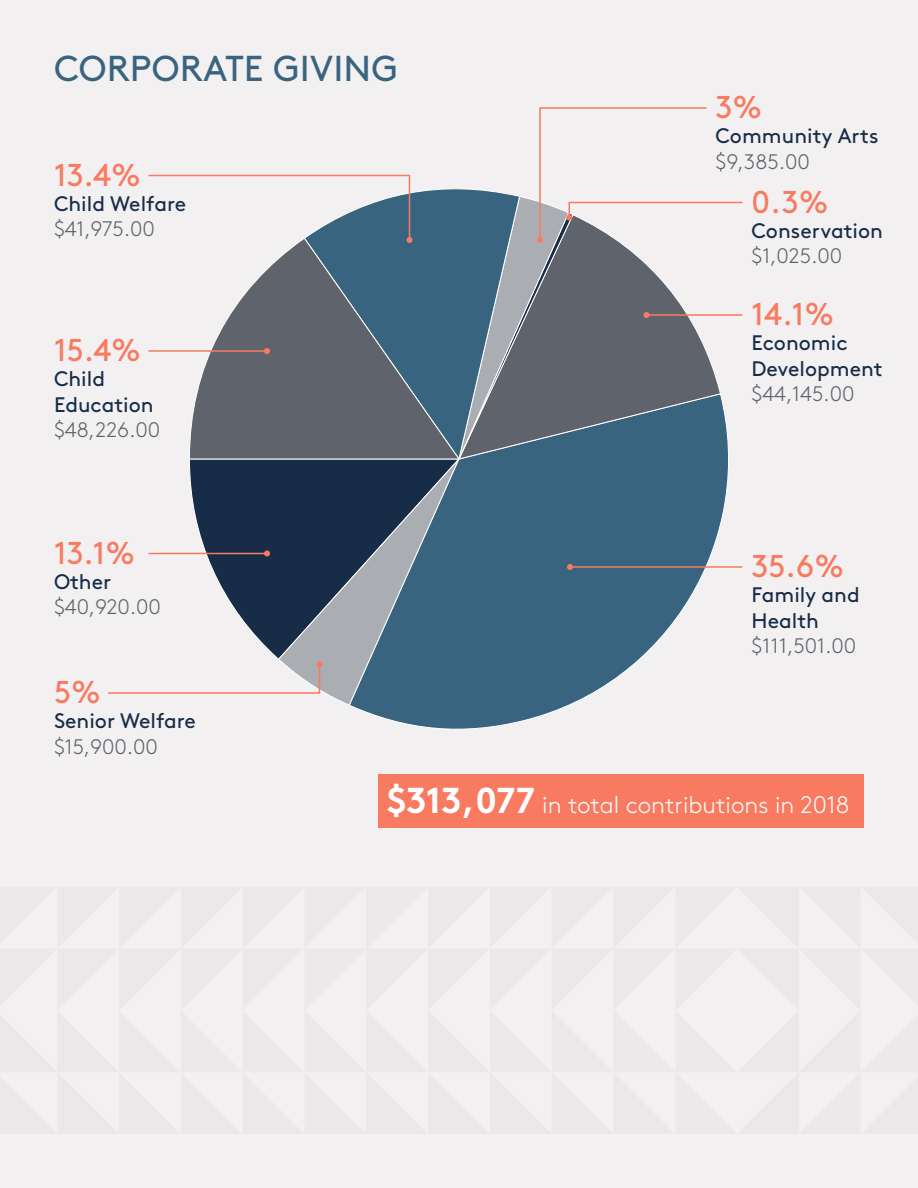
<style>
.page{position:relative;width:918px;height:1188px;background:#f2f0f1}
.page>*{position:absolute;margin:0;border:0;box-sizing:border-box;transform-origin:0 0}
.t1{font:36px "Brown";letter-spacing:.005em;color:#39647f}
.t2{font:31.5px "Brown";color:#f87b61}
.t3{font:300 24px "Brown";color:#fff}
.t4{font:21px/25.2px "Brown";color:#172c47}
.t5{font:300 21px "Brown";color:#5f636c}
.s1{font-weight:700;font-size:36px}
</style>
<div class="page">
<svg style="left:189px;top:460px;width:88px;height:197px"></svg>
<svg style="left:277px;top:460px;width:71px;height:245px;background:#445468"></svg>
<svg style="left:348px;top:460px;width:381px;height:269px"></svg>
<div style="left:412px;top:189px;width:46px;height:48px;background:#39647f"></div>
<svg style="left:189px;top:237px;width:269px;height:223px;background:#677582"></svg>
<div style="left:378px;top:774px;width:486px;height:54px;background:#f87b61"></div>
<svg style="left:148px;top:174px;width:264px;height:69px"></svg>
<hr style="left:148px;top:350px;width:119px;height:2px;background:#f87b61">
<svg style="left:264px;top:348px;width:6px;height:6px"></svg>
<hr style="left:148px;top:553px;width:119px;height:1px;background:#f87b61">
<svg style="left:264px;top:550px;width:6px;height:6px"></svg>
<hr style="left:570px;top:566px;width:172px;height:2px;background:#f87b61">
<svg style="left:567px;top:564px;width:6px;height:6px"></svg>
<svg style="left:458px;top:107px;width:285px;height:353px"></svg>
<svg style="left:108px;top:662px;width:214px;height:32px"></svg>
<h1 class="t1" style="left:54px;top:41px;width:345px">CORPORATE GIVING</h1>
<h2 class="t2" style="left:54px;top:151px;width:88px">13.4%</h2>
<p class="t4" style="left:54px;top:189px;width:134px">Child Welfare</p>
<p class="t5" style="left:54px;top:213px;width:102px">$41,975.00</p>
<h2 class="t2" style="left:54px;top:326px;width:89px">15.4%</h2>
<p class="t4" style="left:54px;top:365px;width:101px">Child<br>Education</p>
<p class="t5" style="left:54px;top:414px;width:108px">$48,226.00</p>
<h2 class="t2" style="left:54px;top:529px;width:83px">13.1%</h2>
<p class="t4" style="left:54px;top:567px;width:59px">Other</p>
<p class="t5" style="left:54px;top:591px;width:108px">$40,920.00</p>
<h2 class="t2" style="left:54px;top:668px;width:49px">5%</h2>
<p class="t4" style="left:54px;top:707px;width:144px">Senior Welfare</p>
<p class="t5" style="left:54px;top:731px;width:105px">$15,900.00</p>
<h2 class="t2" style="left:716px;top:83px;width:48px">3%</h2>
<p class="t4" style="left:716px;top:122px;width:165px">Community Arts</p>
<p class="t5" style="left:716px;top:146px;width:96px">$9,385.00</p>
<h2 class="t2" style="left:752px;top:178px;width:79px">0.3%</h2>
<p class="t4" style="left:752px;top:216px;width:133px">Conservation</p>
<p class="t5" style="left:752px;top:240px;width:92px">$1,025.00</p>
<h2 class="t2" style="left:752px;top:290px;width:84px">14.1%</h2>
<p class="t4" style="left:752px;top:329px;width:133px">Economic<br>Development</p>
<p class="t5" style="left:752px;top:378px;width:104px">$44,145.00</p>
<h2 class="t2" style="left:752px;top:542px;width:94px">35.6%</h2>
<p class="t4" style="left:752px;top:581px;width:110px">Family and<br>Health</p>
<p class="t5" style="left:752px;top:630px;width:106px">$111,501.00</p>
<p class="t3" style="left:387px;top:787px;width:464px"><span class="s1">$313,077</span> in total contributions in 2018</p>
</div>
